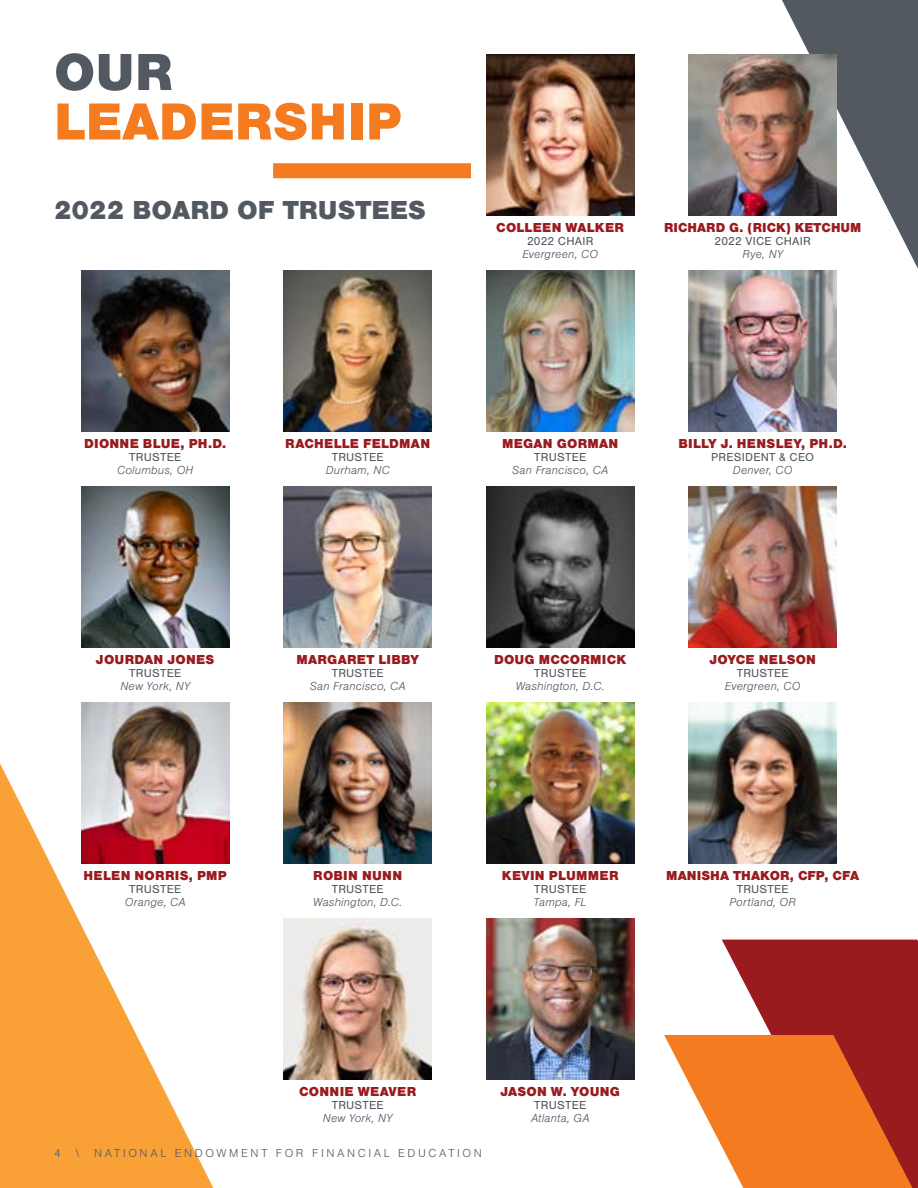
<style>
.page{position:relative;width:918px;height:1188px;background:#fff}
.page>*{position:absolute;margin:0;border:0;box-sizing:border-box;transform-origin:0 0}
.t1{font:900 54px "Nimbus San";color:#f47b20}
.t2{font:900 54px "Nimbus San";color:#525961}
.t3{font:900 27px "Nimbus San";color:#525961}
.t4{font:900 13.5px "Nimbus San";letter-spacing:.015em;color:#991b1e}
.t5{font:italic 300 12px "Nimbus San";letter-spacing:.015em;color:#525961}
.t6{font:12px "Nimbus San";letter-spacing:.02em;color:#525961}
.t7{font:300 12px "Nimbus San";letter-spacing:.22em;color:#525961}
</style>
<div class="page">
<svg style="left:782px;top:0;width:136px;height:269px"></svg>
<img style="left:486px;top:54px;width:148px;height:162px">
<img style="left:688px;top:54px;width:149px;height:162px">
<img style="left:81px;top:270px;width:149px;height:162px">
<img style="left:284px;top:270px;width:148px;height:162px">
<img style="left:486px;top:270px;width:148px;height:162px">
<img style="left:688px;top:270px;width:149px;height:162px">
<img style="left:81px;top:486px;width:149px;height:162px">
<img style="left:284px;top:486px;width:148px;height:162px">
<img style="left:486px;top:486px;width:148px;height:162px">
<img style="left:688px;top:486px;width:149px;height:162px">
<img style="left:81px;top:702px;width:149px;height:162px">
<img style="left:284px;top:702px;width:148px;height:162px">
<img style="left:486px;top:702px;width:148px;height:162px">
<img style="left:688px;top:702px;width:149px;height:162px">
<img style="left:284px;top:918px;width:148px;height:162px">
<img style="left:486px;top:918px;width:148px;height:162px">
<div style="left:273px;top:163px;width:198px;height:15px;background:#f47b20"></div>
<svg style="left:0;top:763px;width:213px;height:425px;fill:#f9a136"></svg>
<svg style="left:722px;top:940px;width:196px;height:248px;background:#a6383a"></svg>
<svg style="left:664px;top:1035px;width:249px;height:153px"></svg>
<h1 class="t2" style="left:54px;top:41px;width:121px">OUR</h1>
<h1 class="t1" style="left:54px;top:91px;width:349px">LEADERSHIP</h1>
<h2 class="t3" style="left:54px;top:195px;width:374px">2022 BOARD OF TRUSTEES</h2>
<p class="t4" style="left:496px;top:220px;width:129px">COLLEEN WALKER</p>
<p class="t6" style="left:527px;top:235px;width:68px">2022 CHAIR</p>
<p class="t5" style="left:522px;top:248px;width:77px">Evergreen, CO</p>
<p class="t4" style="left:664px;top:220px;width:199px">RICHARD G. (RICK) KETCHUM</p>
<p class="t6" style="left:715px;top:235px;width:98px">2022 VICE CHAIR</p>
<p class="t5" style="left:743px;top:248px;width:42px">Rye, NY</p>
<p class="t4" style="left:84px;top:436px;width:144px">DIONNE BLUE, PH.D.</p>
<p class="t6" style="left:129px;top:451px;width:54px">TRUSTEE</p>
<p class="t5" style="left:117px;top:464px;width:78px">Columbus, OH</p>
<p class="t4" style="left:285px;top:436px;width:146px">RACHELLE FELDMAN</p>
<p class="t6" style="left:332px;top:451px;width:54px">TRUSTEE</p>
<p class="t5" style="left:326px;top:464px;width:66px">Durham, NC</p>
<p class="t4" style="left:502px;top:436px;width:118px">MEGAN GORMAN</p>
<p class="t6" style="left:534px;top:451px;width:54px">TRUSTEE</p>
<p class="t5" style="left:512px;top:464px;width:97px">San Francisco, CA</p>
<p class="t4" style="left:678px;top:436px;width:170px">BILLY J. HENSLEY, PH.D.</p>
<p class="t6" style="left:711px;top:451px;width:105px">PRESIDENT &amp; CEO</p>
<p class="t5" style="left:733px;top:464px;width:61px">Denver, CO</p>
<p class="t4" style="left:96px;top:652px;width:120px">JOURDAN JONES</p>
<p class="t6" style="left:129px;top:667px;width:54px">TRUSTEE</p>
<p class="t5" style="left:120px;top:680px;width:71px">New York, NY</p>
<p class="t4" style="left:296px;top:652px;width:124px">MARGARET LIBBY</p>
<p class="t6" style="left:332px;top:667px;width:54px">TRUSTEE</p>
<p class="t5" style="left:310px;top:680px;width:97px">San Francisco, CA</p>
<p class="t4" style="left:84px;top:868px;width:145px">HELEN NORRIS, PMP</p>
<p class="t6" style="left:129px;top:883px;width:54px">TRUSTEE</p>
<p class="t5" style="left:125px;top:896px;width:62px">Orange, CA</p>
<p class="t4" style="left:313px;top:868px;width:90px">ROBIN NUNN</p>
<p class="t6" style="left:332px;top:883px;width:54px">TRUSTEE</p>
<p class="t5" style="left:313px;top:896px;width:90px">Washington, D.C.</p>
<p class="t4" style="left:494px;top:652px;width:134px">DOUG MCCORMICK</p>
<p class="t6" style="left:534px;top:667px;width:54px">TRUSTEE</p>
<p class="t5" style="left:516px;top:680px;width:90px">Washington, D.C.</p>
<p class="t4" style="left:709px;top:652px;width:108px">JOYCE NELSON</p>
<p class="t6" style="left:737px;top:667px;width:54px">TRUSTEE</p>
<p class="t5" style="left:725px;top:680px;width:77px">Evergreen, CO</p>
<p class="t4" style="left:502px;top:868px;width:118px">KEVIN PLUMMER</p>
<p class="t6" style="left:534px;top:883px;width:54px">TRUSTEE</p>
<p class="t5" style="left:534px;top:896px;width:55px">Tampa, FL</p>
<p class="t4" style="left:666px;top:868px;width:194px">MANISHA THAKOR, CFP, CFA</p>
<p class="t6" style="left:737px;top:883px;width:54px">TRUSTEE</p>
<p class="t5" style="left:729px;top:896px;width:68px">Portland, OR</p>
<p class="t4" style="left:299px;top:1084px;width:119px">CONNIE WEAVER</p>
<p class="t6" style="left:332px;top:1099px;width:54px">TRUSTEE</p>
<p class="t5" style="left:323px;top:1112px;width:71px">New York, NY</p>
<p class="t7" style="left:54px;top:1147px;width:429px">4 \ NATIONAL ENDOWMENT FOR FINANCIAL EDUCATION</p>
<p class="t4" style="left:500px;top:1084px;width:121px">JASON W. YOUNG</p>
<p class="t6" style="left:534px;top:1099px;width:54px">TRUSTEE</p>
<p class="t5" style="left:531px;top:1112px;width:60px">Atlanta, GA</p>
</div>
